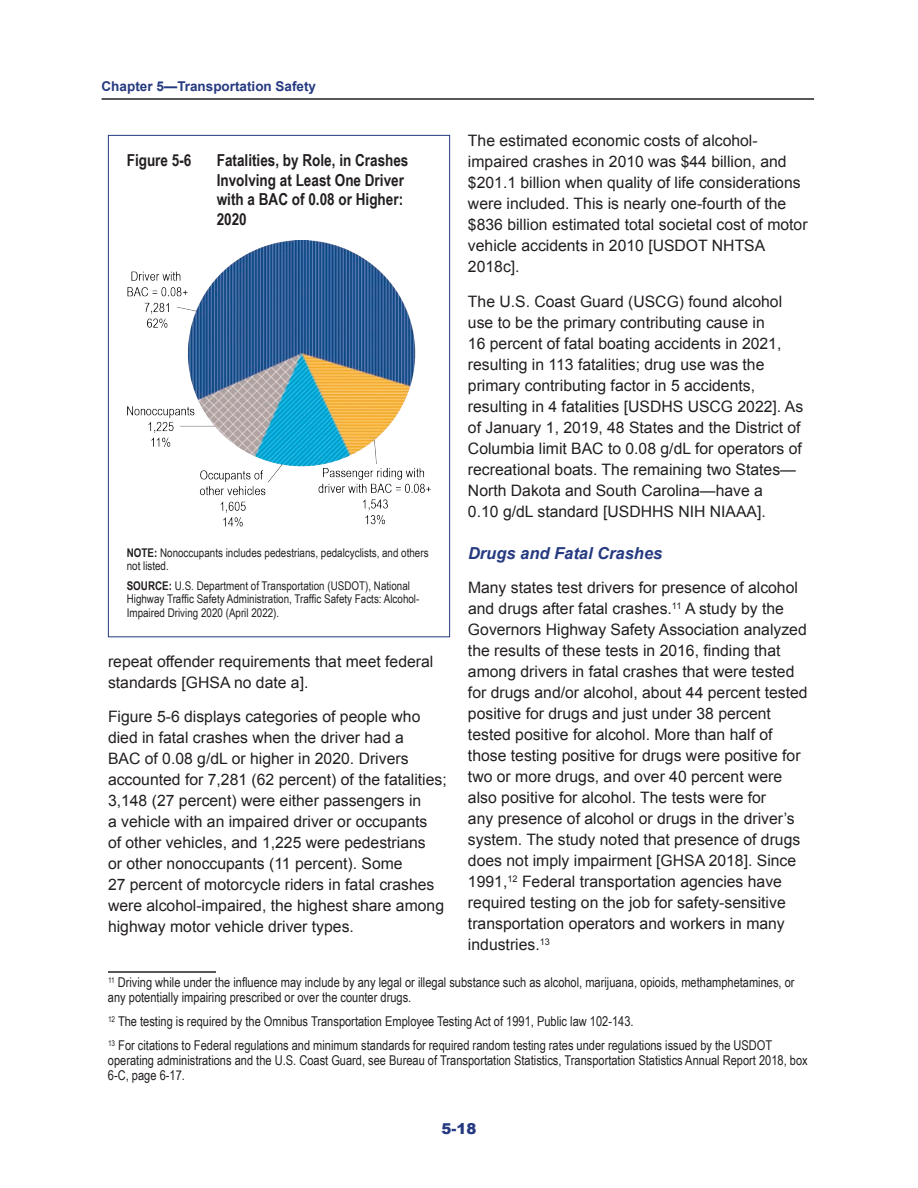
<style>
.page{position:relative;width:918px;height:1188px;background:#fff}
.page>*{position:absolute;margin:0;border:0;box-sizing:border-box;transform-origin:0 0}
.t1{font:700 16.5px/19.8px "Arial Narrow";color:#231f20}
.t2{font:italic 700 16.5px "Arial";color:#253a80}
.t3{font:15.75px/21px "Arial";color:#231f20}
.t4{font:900 15px "Arial";color:#253a80}
.t5{font:13.5px/15px "Arial Narrow";color:#231f20}
.t6{font:700 13.5px "Arial";color:#253a80}
.t7{font:12px/13.5px "Arial Narrow";color:#231f20}
.s1{font-weight:700}
</style>
<div class="page">
<hr style="left:102px;top:98px;width:712px;height:2px;background:#231f20">
<hr style="left:108px;top:971px;width:108px;height:2px;background:#231f20">
<img style="left:127px;top:240px;width:304px;height:287px">
<p class="t6" style="left:102px;top:77px;width:216px">Chapter 5—Transportation Safety</p>
<p class="t3" style="left:468px;top:131px;width:341px">The estimated economic costs of alcohol&shy;impaired crashes in 2010 was $44 billion, and $201.1 billion when quality of life considerations were included. This is nearly one-fourth of the $836 billion estimated total societal cost of motor vehicle accidents in 2010 [USDOT NHTSA 2018c].</p>
<p class="t3" style="left:468px;top:291px;width:337px">The U.S. Coast Guard (USCG) found alcohol use to be the primary contributing cause in<br>16 percent of fatal boating accidents in 2021, resulting in 113 fatalities; drug use was the primary contributing factor in 5 accidents, resulting in 4 fatalities [USDHS USCG 2022]. As of January 1, 2019, 48 States and the District of Columbia limit BAC to 0.08 g/dL for operators of recreational boats. The remaining two States— North Dakota and South Carolina—have a<br>0.10 g/dL standard [USDHHS NIH NIAAA].</p>
<h4 class="t2" style="left:468px;top:542px;width:196px">Drugs and Fatal Crashes</h4>
<p class="t3" style="left:468px;top:578px;width:341px">Many states test drivers for presence of alcohol and drugs after fatal crashes.<sup>11</sup> A study by the Governors Highway Safety Association analyzed the results of these tests in 2016, finding that among drivers in fatal crashes that were tested for drugs and/or alcohol, about 44 percent tested positive for drugs and just under 38 percent tested positive for alcohol. More than half of those testing positive for drugs were positive for two or more drugs, and over 40 percent were also positive for alcohol. The tests were for<br>any presence of alcohol or drugs in the driver’s system. The study noted that presence of drugs does not imply impairment [GHSA 2018]. Since 1991,<sup>12</sup> Federal transportation agencies have required testing on the job for safety-sensitive transportation operators and workers in many industries.<sup>13</sup></p>
<p class="t5" style="left:108px;top:974px;width:688px"><sup>11</sup> Driving while under the influence may include by any legal or illegal substance such as alcohol, marijuana, opioids, methamphetamines, or any potentially impairing prescribed or over the counter drugs.</p>
<p class="t5" style="left:108px;top:1009px;width:666px;line-height:24px"><sup>12</sup> The testing is required by the Omnibus Transportation Employee Testing Act of 1991, Public law 102-143.<br><sup>13</sup> For citations to Federal regulations and minimum standards for required random testing rates under regulations issued by the USDOT</p>
<p class="t5" style="left:108px;top:1052px;width:701px">operating administrations and the U.S. Coast Guard, see Bureau of Transportation Statistics, Transportation Statistics Annual Report 2018, box<br>6-C, page 6-17.</p>
<p class="t1" style="left:127px;top:149px;width:66px">Figure 5-6</p>
<p class="t1" style="left:217px;top:149px;width:193px">Fatalities, by Role, in Crashes<br>Involving at Least One Driver with a BAC of 0.08 or Higher:<br>2020</p>
<p class="t7" style="left:127px;top:545px;width:303px"><span class="s1">NOTE:</span> Nonoccupants includes pedestrians, pedalcyclists, and others not listed.</p>
<p class="t7" style="left:127px;top:578px;width:294px"><span class="s1">SOURCE:</span> U.S. Department of Transportation (USDOT), National<br>Highway Traffic Safety Administration, Traffic Safety Facts: Alcohol-<br>Impaired Driving 2020 (April 2022).</p>
<p class="t3" style="left:108px;top:651px;width:327px">repeat offender requirements that meet federal standards [GHSA no date a].</p>
<p class="t3" style="left:108px;top:706px;width:340px">Figure 5-6 displays categories of people who died in fatal crashes when the driver had a<br>BAC of 0.08 g/dL or higher in 2020. Drivers accounted for 7,281 (62 percent) of the fatalities; 3,148 (27 percent) were either passengers in<br>a vehicle with an impaired driver or occupants<br>of other vehicles, and 1,225 were pedestrians<br>or other nonoccupants (11 percent). Some<br>27 percent of motorcycle riders in fatal crashes were alcohol-impaired, the highest share among highway motor vehicle driver types.</p>
<p class="t4" style="left:441px;top:1117px;width:37px">5-18</p>
</div>
